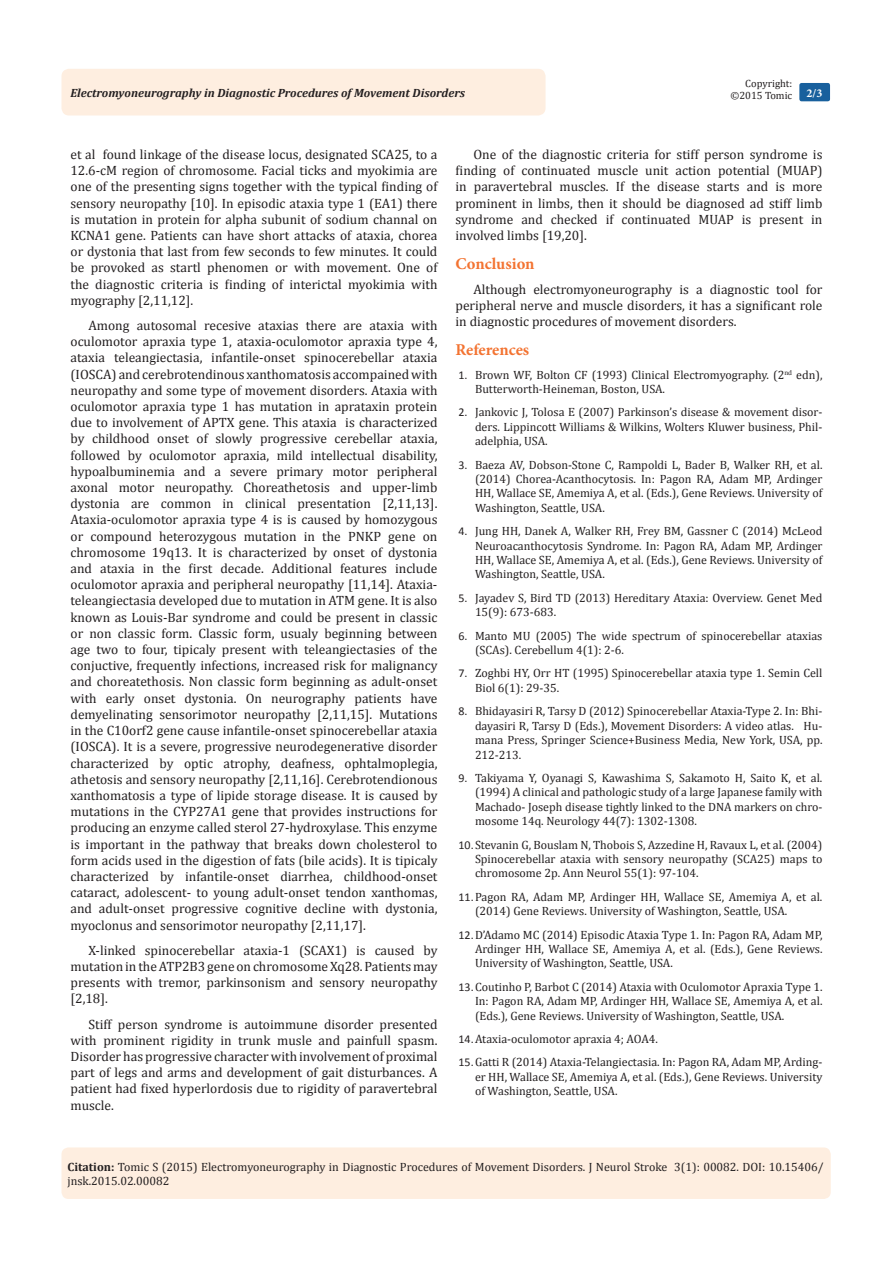
<style>
.page{position:relative;width:893px;height:1263px;background:#fff}
.page>*{position:absolute;margin:0;border:0;box-sizing:border-box;transform-origin:0 0}
.t1{font:700 16.5px "Minion Pro";letter-spacing:-.005em;color:#f37331}
.t2{font:13.5px/16.2px "Cambria";color:#231f20;text-align:justify}
.t3{font:12px/14.4px "Cambria";color:#231f20;text-align:justify}
.t4{font:italic 700 12px "Cambria";color:#231f20}
.t5{font:700 12px "Minion Pro";color:#fff}
.t6{font:10.5px/12.6px "Cambria";color:#231f20;text-align:right}
.s1{font-family:"Calibri"}
.s2{font-weight:700}
</style>
<div class="page">
<div style="left:62px;top:69px;width:484px;height:47px;background:#feeee0;border-radius:8px"></div>
<div style="left:62px;top:1147px;width:769px;height:52px;background:#feeee0;border-radius:7px"></div>
<div style="left:799px;top:83px;width:31px;height:18px;background:#18609d;border-radius:2px"></div>
<p class="t4" style="left:70px;top:84px;width:396px">Electromyoneurography in Diagnostic Procedures of Movement Disorders</p>
<p class="t6" style="left:730px;top:77px;width:63px">Copyright: ©2015 Tomic</p>
<p class="t5" style="left:806px;top:84px;width:17px">2/3</p>
<p class="t2" style="left:70px;top:146px;width:368px">et al found linkage of the disease locus, designated SCA25, to a 12.6-cM region of chromosome. Facial ticks and myokimia are one of the presenting signs together with the typical finding of sensory neuropathy [10]. In episodic ataxia type 1 (EA1) there is mutation in protein for alpha subunit of sodium channal on KCNA1 gene. Patients can have short attacks of ataxia, chorea or dystonia that last from few seconds to few minutes. It could be provoked as startl phenomen or with movement. One of the diagnostic criteria is finding of interictal myokimia with myography [2,11,12].</p>
<p class="t2" style="left:70px;top:317px;width:368px;text-indent:18px">Among autosomal recesive ataxias there are ataxia with oculomotor apraxia type 1, ataxia-oculomotor apraxia type 4, ataxia teleangiectasia, infantile-onset spinocerebellar ataxia (IOSCA) and cerebrotendinous xanthomatosis accompained with neuropathy and some type of movement disorders. Ataxia with oculomotor apraxia type 1 has mutation in aprataxin protein due to involvement of APTX gene. This ataxia is characterized by childhood onset of slowly progressive cerebellar ataxia, followed by oculomotor apraxia, mild intellectual disability, hypoalbuminemia and a severe primary motor peripheral axonal motor neuropathy. Choreathetosis and upper-limb dystonia are common in clinical presentation [2,11,13].<br>Ataxia-oculomotor apraxia type 4 is is caused by homozygous or compound heterozygous mutation in the PNKP gene on chromosome 19q13. It is characterized by onset of dystonia and ataxia in the first decade. Additional features include oculomotor apraxia and peripheral neuropathy [11,14]. Ataxia&shy;teleangiectasia developed due to mutation in ATM gene. It is also known as Louis-Bar syndrome and could be present in classic or non classic form. Classic form, usualy beginning between age two to four, tipicaly present with teleangiectasies of the conjuctive, frequently infections, increased risk for malignancy and choreatethosis. Non classic form beginning as adult-onset with early onset dystonia. On neurography patients have demyelinating sensorimotor neuropathy [2,11,15]. Mutations in the C10orf2 gene cause infantile-onset spinocerebellar ataxia (IOSCA). It is a severe, progressive neurodegenerative disorder characterized by optic atrophy, deafness, ophtalmoplegia, athetosis and sensory neuropathy [2,11,16]. Cerebrotendionous xanthomatosis a type of lipide storage disease. It is caused by mutations in the CYP27A1 gene that provides instructions for producing an enzyme called sterol 27-hydroxylase. This enzyme is important in the pathway that breaks down cholesterol to form acids used in the digestion of fats (bile acids). It is tipicaly characterized by infantile-onset diarrhea, childhood-onset cataract, adolescent- to young adult-onset tendon xanthomas, and adult-onset progressive cognitive decline with dystonia, myoclonus and sensorimotor neuropathy [2,11,17].</p>
<p class="t2" style="left:70px;top:942px;width:368px;text-indent:18px">X-linked spinocerebellar ataxia-1 (SCAX1) is caused by mutation in the ATP2B3 gene on chromosome Xq28. Patients may presents with tremor, parkinsonism and sensory neuropathy [2,18].</p>
<p class="t2" style="left:70px;top:1016px;width:368px;text-indent:18px">Stiff person syndrome is autoimmune disorder presented with prominent rigidity in trunk musle and painfull spasm.<br>Disorder has progressive character with involvement of proximal part of legs and arms and development of gait disturbances. A patient had fixed hyperlordosis due to rigidity of paravertebral muscle.</p>
<p class="t2" style="left:455px;top:146px;width:368px;text-indent:18px">One of the diagnostic criteria for stiff person syndrome is finding of continuated muscle unit action potential (MUAP) in paravertebral muscles. If the disease starts and is more prominent in limbs, then it should be diagnosed ad stiff limb syndrome and checked if continuated MUAP is present in involved limbs [19,20].</p>
<p class="t1" style="left:455px;top:252px;width:81px">Conclusion</p>
<p class="t2" style="left:455px;top:281px;width:368px;text-indent:18px">Although electromyoneurography is a diagnostic tool for peripheral nerve and muscle disorders, it has a significant role in diagnostic procedures of movement disorders.</p>
<p class="t1" style="left:455px;top:338px;width:75px">References</p>
<p class="t3" style="left:475px;top:367px;width:349px;text-indent:-16px"><span class="s1">1.</span> Brown WF, Bolton CF (1993) Clinical Electromyography. (2<sup>nd</sup> edn),<br>Butterworth‐Heineman, Boston, USA.</p>
<p class="t3" style="left:475px;top:405px;width:349px;text-indent:-16px"><span class="s1">2.</span> Jankovic J, Tolosa E (2007) Parkinson’s disease &amp; movement disor&shy;ders. Lippincott Williams &amp; Wilkins, Wolters Kluwer business, Phil&shy;adelphia, USA.</p>
<p class="t3" style="left:475px;top:457px;width:349px;text-indent:-16px"><span class="s1">3.</span> Baeza AV, Dobson-Stone C, Rampoldi L, Bader B, Walker RH, et al. (2014) Chorea-Acanthocytosis. In: Pagon RA, Adam MP, Ardinger HH, Wallace SE, Amemiya A, et al. (Eds.), Gene Reviews. University of Washington, Seattle, USA.</p>
<p class="t3" style="left:475px;top:524px;width:349px;text-indent:-16px"><span class="s1">4.</span> Jung HH, Danek A, Walker RH, Frey BM, Gassner C (2014) McLeod Neuroacanthocytosis Syndrome. In: Pagon RA, Adam MP, Ardinger HH, Wallace SE, Amemiya A, et al. (Eds.), Gene Reviews. University of Washington, Seattle, USA.</p>
<p class="t3" style="left:475px;top:590px;width:349px;text-indent:-16px"><span class="s1">5.</span> Jayadev S, Bird TD (2013) Hereditary Ataxia: Overview. Genet Med<br>15(9): 673-683.</p>
<p class="t3" style="left:475px;top:628px;width:349px;text-indent:-16px"><span class="s1">6.</span> Manto MU (2005) The wide spectrum of spinocerebellar ataxias (SCAs). Cerebellum 4(1): 2-6.</p>
<p class="t3" style="left:475px;top:666px;width:349px;text-indent:-16px"><span class="s1">7.</span> Zoghbi HY, Orr HT (1995) Spinocerebellar ataxia type 1. Semin Cell<br>Biol 6(1): 29-35.</p>
<p class="t3" style="left:475px;top:704px;width:349px;text-indent:-16px"><span class="s1">8.</span> Bhidayasiri R, Tarsy D (2012) Spinocerebellar Ataxia-Type 2. In: Bhi&shy;dayasiri R, Tarsy D (Eds.), Movement Disorders: A video atlas. Hu&shy;mana Press, Springer Science+Business Media, New York, USA, pp.<br>212-213.</p>
<p class="t3" style="left:475px;top:770px;width:349px;text-indent:-16px"><span class="s1">9.</span> Takiyama Y, Oyanagi S, Kawashima S, Sakamoto H, Saito K, et al. (1994) A clinical and pathologic study of a large Japanese family with Machado‐ Joseph disease tightly linked to the DNA markers on chro&shy;mosome 14q. Neurology 44(7): 1302-1308.</p>
<p class="t3" style="left:475px;top:837px;width:349px;text-indent:-16px"><span class="s1">10.</span>Stevanin G, Bouslam N, Thobois S, Azzedine H, Ravaux L, et al. (2004)<br>Spinocerebellar ataxia with sensory neuropathy (SCA25) maps to chromosome 2p. Ann Neurol 55(1): 97-104.</p>
<p class="t3" style="left:475px;top:889px;width:349px;text-indent:-16px"><span class="s1">11.</span>Pagon RA, Adam MP, Ardinger HH, Wallace SE, Amemiya A, et al. (2014) Gene Reviews. University of Washington, Seattle, USA.</p>
<p class="t3" style="left:475px;top:927px;width:349px;text-indent:-16px"><span class="s1">12.</span>D’Adamo MC (2014) Episodic Ataxia Type 1. In: Pagon RA, Adam MP, Ardinger HH, Wallace SE, Amemiya A, et al. (Eds.), Gene Reviews.<br>University of Washington, Seattle, USA.</p>
<p class="t3" style="left:475px;top:979px;width:349px;text-indent:-16px"><span class="s1">13.</span>Coutinho P, Barbot C (2014) Ataxia with Oculomotor Apraxia Type 1.<br>In: Pagon RA, Adam MP, Ardinger HH, Wallace SE, Amemiya A, et al. (Eds.), Gene Reviews. University of Washington, Seattle, USA.</p>
<p class="t3" style="left:458px;top:1031px;width:201px"><span class="s1">14.</span>Ataxia-oculomotor apraxia 4; AOA4.</p>
<p class="t3" style="left:475px;top:1055px;width:349px;text-indent:-16px"><span class="s1">15.</span>Gatti R (2014) Ataxia-Telangiectasia. In: Pagon RA, Adam MP, Arding&shy;er HH, Wallace SE, Amemiya A, et al. (Eds.), Gene Reviews. University of Washington, Seattle, USA.</p>
<p class="t3" style="left:68px;top:1159px;width:758px"><span class="s2">Citation:</span> Tomic S (2015) Electromyoneurography in Diagnostic Procedures of Movement Disorders. J Neurol Stroke 3(1): 00082. DOI: 10.15406/ jnsk.2015.02.00082</p>
</div>
